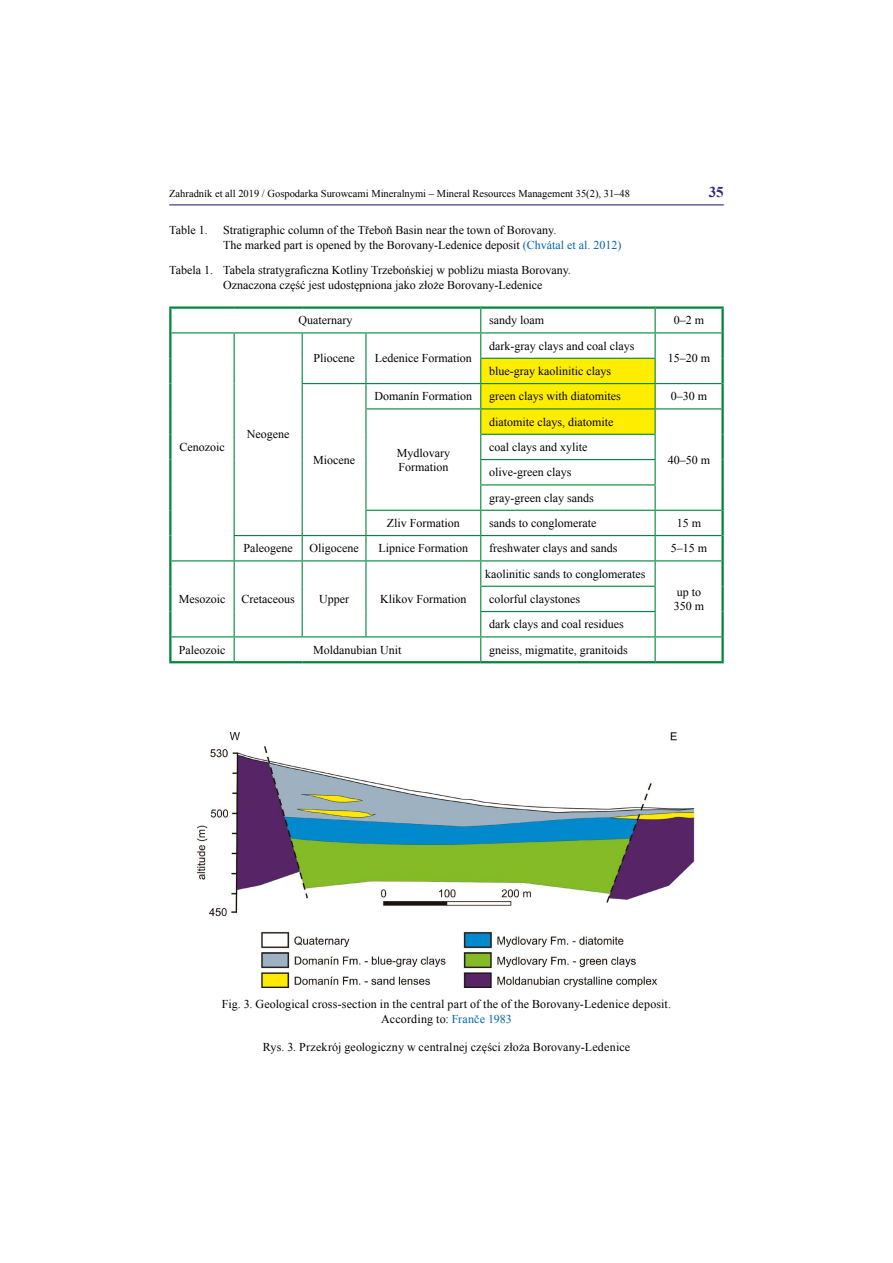
<style>
.page{position:relative;width:893px;height:1263px;background:#fff}
.page>*{position:absolute;margin:0;border:0;box-sizing:border-box;transform-origin:0 0}
.t1{font:700 15px "Times New Roman";color:#362978}
.t2{font:12px/25.3px "Times New Roman";color:#000}
.t3{font:10.5px "Times New Roman";color:#000}
.s1{color:#0364a8}
</style>
<div class="page">
<hr style="left:169px;top:204px;width:555px;height:1px;background:#362978">
<hr style="left:171px;top:332px;width:63px;height:1px;background:#00863b">
<hr style="left:234px;top:332px;width:68px;height:1px;background:#00863b">
<hr style="left:302px;top:332px;width:64px;height:1px;background:#00863b">
<hr style="left:366px;top:332px;width:115px;height:1px;background:#00863b">
<hr style="left:365px;top:333px;width:2px;height:25px;background:#00863b">
<hr style="left:655px;top:332px;width:66px;height:1px;background:#00863b">
<hr style="left:365px;top:358px;width:2px;height:25px;background:#00863b">
<hr style="left:302px;top:383px;width:64px;height:1px;background:#00863b">
<hr style="left:366px;top:383px;width:115px;height:1px;background:#00863b">
<hr style="left:365px;top:384px;width:2px;height:24px;background:#00863b">
<hr style="left:655px;top:383px;width:66px;height:1px;background:#00863b">
<hr style="left:365px;top:408px;width:116px;height:1px;background:#00863b">
<hr style="left:365px;top:409px;width:2px;height:25px;background:#00863b">
<hr style="left:655px;top:408px;width:66px;height:1px;background:#00863b">
<hr style="left:365px;top:434px;width:2px;height:26px;background:#00863b">
<hr style="left:365px;top:460px;width:2px;height:25px;background:#00863b">
<hr style="left:365px;top:485px;width:2px;height:25px;background:#00863b">
<hr style="left:365px;top:510px;width:116px;height:1px;background:#00863b">
<hr style="left:365px;top:511px;width:2px;height:24px;background:#00863b">
<hr style="left:655px;top:510px;width:66px;height:1px;background:#00863b">
<hr style="left:234px;top:535px;width:68px;height:1px;background:#00863b">
<hr style="left:302px;top:535px;width:64px;height:1px;background:#00863b">
<hr style="left:366px;top:535px;width:115px;height:1px;background:#00863b">
<hr style="left:365px;top:536px;width:2px;height:24px;background:#00863b">
<hr style="left:655px;top:535px;width:66px;height:1px;background:#00863b">
<hr style="left:171px;top:560px;width:63px;height:1px;background:#00863b">
<hr style="left:234px;top:560px;width:68px;height:1px;background:#00863b">
<hr style="left:302px;top:560px;width:64px;height:1px;background:#00863b">
<hr style="left:366px;top:560px;width:115px;height:1px;background:#00863b">
<hr style="left:365px;top:561px;width:2px;height:25px;background:#00863b">
<hr style="left:655px;top:560px;width:66px;height:1px;background:#00863b">
<hr style="left:365px;top:586px;width:2px;height:26px;background:#00863b">
<svg style="left:302px;top:333px;width:1px;height:303px"></svg>
<hr style="left:365px;top:612px;width:2px;height:24px;background:#00863b">
<hr style="left:171px;top:636px;width:63px;height:1px;background:#00863b">
<hr style="left:234px;top:636px;width:68px;height:1px;background:#00863b">
<svg style="left:234px;top:333px;width:1px;height:328px"></svg>
<hr style="left:302px;top:636px;width:64px;height:1px;background:#00863b">
<hr style="left:366px;top:636px;width:115px;height:1px;background:#00863b">
<hr style="left:655px;top:636px;width:66px;height:1px;background:#00863b">
<svg style="left:480px;top:309px;width:176px;height:352px"></svg>
<hr style="left:169px;top:309px;width:2px;height:24px;background:#00863b">
<hr style="left:169px;top:306px;width:65px;height:3px;background:#00863b">
<hr style="left:234px;top:306px;width:68px;height:3px;background:#00863b">
<hr style="left:302px;top:306px;width:64px;height:3px;background:#00863b">
<hr style="left:366px;top:306px;width:115px;height:3px;background:#00863b">
<hr style="left:481px;top:306px;width:174px;height:3px;background:#00863b">
<hr style="left:655px;top:306px;width:69px;height:3px;background:#00863b">
<hr style="left:721px;top:309px;width:3px;height:24px;background:#00863b">
<hr style="left:169px;top:333px;width:2px;height:25px;background:#00863b">
<hr style="left:169px;top:358px;width:2px;height:26px;background:#00863b">
<hr style="left:169px;top:384px;width:2px;height:25px;background:#00863b">
<hr style="left:169px;top:409px;width:2px;height:25px;background:#00863b">
<hr style="left:169px;top:434px;width:2px;height:26px;background:#00863b">
<hr style="left:169px;top:460px;width:2px;height:25px;background:#00863b">
<hr style="left:169px;top:485px;width:2px;height:25px;background:#00863b">
<hr style="left:169px;top:510px;width:2px;height:26px;background:#00863b">
<hr style="left:169px;top:536px;width:2px;height:25px;background:#00863b">
<hr style="left:721px;top:333px;width:3px;height:25px;background:#00863b">
<hr style="left:721px;top:358px;width:3px;height:26px;background:#00863b">
<hr style="left:721px;top:384px;width:3px;height:25px;background:#00863b">
<hr style="left:721px;top:409px;width:3px;height:25px;background:#00863b">
<hr style="left:721px;top:434px;width:3px;height:26px;background:#00863b">
<hr style="left:721px;top:460px;width:3px;height:25px;background:#00863b">
<hr style="left:721px;top:485px;width:3px;height:25px;background:#00863b">
<hr style="left:721px;top:510px;width:3px;height:26px;background:#00863b">
<hr style="left:721px;top:536px;width:3px;height:25px;background:#00863b">
<hr style="left:169px;top:561px;width:2px;height:25px;background:#00863b">
<hr style="left:169px;top:586px;width:2px;height:26px;background:#00863b">
<hr style="left:169px;top:612px;width:2px;height:25px;background:#00863b">
<hr style="left:721px;top:561px;width:3px;height:25px;background:#00863b">
<hr style="left:721px;top:586px;width:3px;height:26px;background:#00863b">
<hr style="left:721px;top:612px;width:3px;height:25px;background:#00863b">
<hr style="left:169px;top:637px;width:2px;height:24px;background:#00863b">
<hr style="left:169px;top:661px;width:65px;height:2px;background:#00863b">
<hr style="left:234px;top:661px;width:68px;height:2px;background:#00863b">
<hr style="left:302px;top:661px;width:64px;height:2px;background:#00863b">
<hr style="left:366px;top:661px;width:115px;height:2px;background:#00863b">
<hr style="left:481px;top:661px;width:174px;height:2px;background:#00863b">
<hr style="left:655px;top:661px;width:69px;height:2px;background:#00863b">
<hr style="left:721px;top:637px;width:3px;height:24px;background:#00863b">
<img style="left:197px;top:733px;width:498px;height:254px">
<p class="t3" style="left:169px;top:186px;width:462px">Zahradník et all 2019 / Gospodarka Surowcami Mineralnymi – Mineral Resources Management 35(2), 31–48</p>
<p class="t1" style="left:709px;top:182px;width:16px">35</p>
<p class="t2" style="left:169px;top:217px;width:40px">Table 1.</p>
<p class="t2" style="left:223px;top:222px;width:400px;line-height:15.8px">Stratigraphic column of the Třeboň Basin near the town of Borovany.<br>The marked part is opened by the Borovany-Ledenice deposit <span class="s1">(Chvátal et al. 2012)</span></p>
<p class="t2" style="left:223px;top:262px;width:349px;line-height:15.8px;text-indent:-54px">Tabela 1. Tabela stratygraficzna Kotliny Trzebońskiej w pobliżu miasta Borovany.<br>Oznaczona część jest udostępniona jako złoże Borovany-Ledenice</p>
<p class="t2" style="left:299px;top:308px;width:55px">Quaternary</p>
<p class="t2" style="left:489px;top:308px;width:56px">sandy loam</p>
<p class="t2" style="left:674px;top:308px;width:32px">0–2 m</p>
<p class="t2" style="left:313px;top:346px;width:43px">Pliocene</p>
<p class="t2" style="left:375px;top:346px;width:98px">Ledenice Formation</p>
<p class="t2" style="left:489px;top:333px;width:147px">dark-gray clays and coal clays</p>
<p class="t2" style="left:489px;top:358px;width:123px">blue-gray kaolinitic clays</p>
<p class="t2" style="left:668px;top:346px;width:44px">15–20 m</p>
<p class="t2" style="left:375px;top:383px;width:99px">Domanín Formation</p>
<p class="t2" style="left:489px;top:383px;width:133px">green clays with diatomites</p>
<p class="t2" style="left:671px;top:383px;width:38px">0–30 m</p>
<p class="t2" style="left:180px;top:434px;width:47px">Cenozoic</p>
<p class="t2" style="left:247px;top:421px;width:44px">Neogene</p>
<p class="t2" style="left:313px;top:447px;width:43px">Miocene</p>
<p class="t2" style="left:397px;top:445px;width:55px;line-height:14.4px">Mydlovary<br>Formation</p>
<p class="t2" style="left:489px;top:409px;width:126px">diatomite clays, diatomite</p>
<p class="t2" style="left:489px;top:434px;width:106px">coal clays and xylite olive-green clays gray-green clay sands</p>
<p class="t2" style="left:668px;top:447px;width:44px">40–50 m</p>
<p class="t2" style="left:387px;top:510px;width:75px">Zliv Formation</p>
<p class="t2" style="left:489px;top:510px;width:109px">sands to conglomerate</p>
<p class="t2" style="left:677px;top:510px;width:26px">15 m</p>
<p class="t2" style="left:243px;top:535px;width:51px">Paleogene</p>
<p class="t2" style="left:309px;top:535px;width:51px">Oligocene</p>
<p class="t2" style="left:379px;top:535px;width:91px">Lipnice Formation</p>
<p class="t2" style="left:489px;top:535px;width:130px">freshwater clays and sands</p>
<p class="t2" style="left:671px;top:535px;width:38px">5–15 m</p>
<p class="t2" style="left:485px;top:561px;width:162px">kaolinitic sands to conglomerates</p>
<p class="t2" style="left:179px;top:586px;width:48px">Mesozoic</p>
<p class="t2" style="left:241px;top:586px;width:55px">Cretaceous</p>
<p class="t2" style="left:319px;top:586px;width:31px">Upper</p>
<p class="t2" style="left:380px;top:586px;width:88px">Klikov Formation</p>
<p class="t2" style="left:489px;top:586px;width:136px">colorful claystones<br>dark clays and coal residues</p>
<p class="t2" style="left:179px;top:637px;width:48px">Paleozoic</p>
<p class="t2" style="left:313px;top:637px;width:90px">Moldanubian Unit</p>
<p class="t2" style="left:489px;top:637px;width:140px">gneiss, migmatite, granitoids</p>
<p class="t2" style="left:674px;top:584px;width:32px;line-height:14.4px">up to<br>350 m</p>
<p class="t2" style="left:222px;top:997px;width:450px;line-height:15px;text-align:center">Fig. 3. Geological cross-section in the central part of the of the Borovany-Ledenice deposit.<br>According to: <span class="s1">Franče 1983</span></p>
<p class="t2" style="left:263px;top:1034px;width:369px">Rys. 3. Przekrój geologiczny w centralnej części złoża Borovany-Ledenice</p>
</div>
